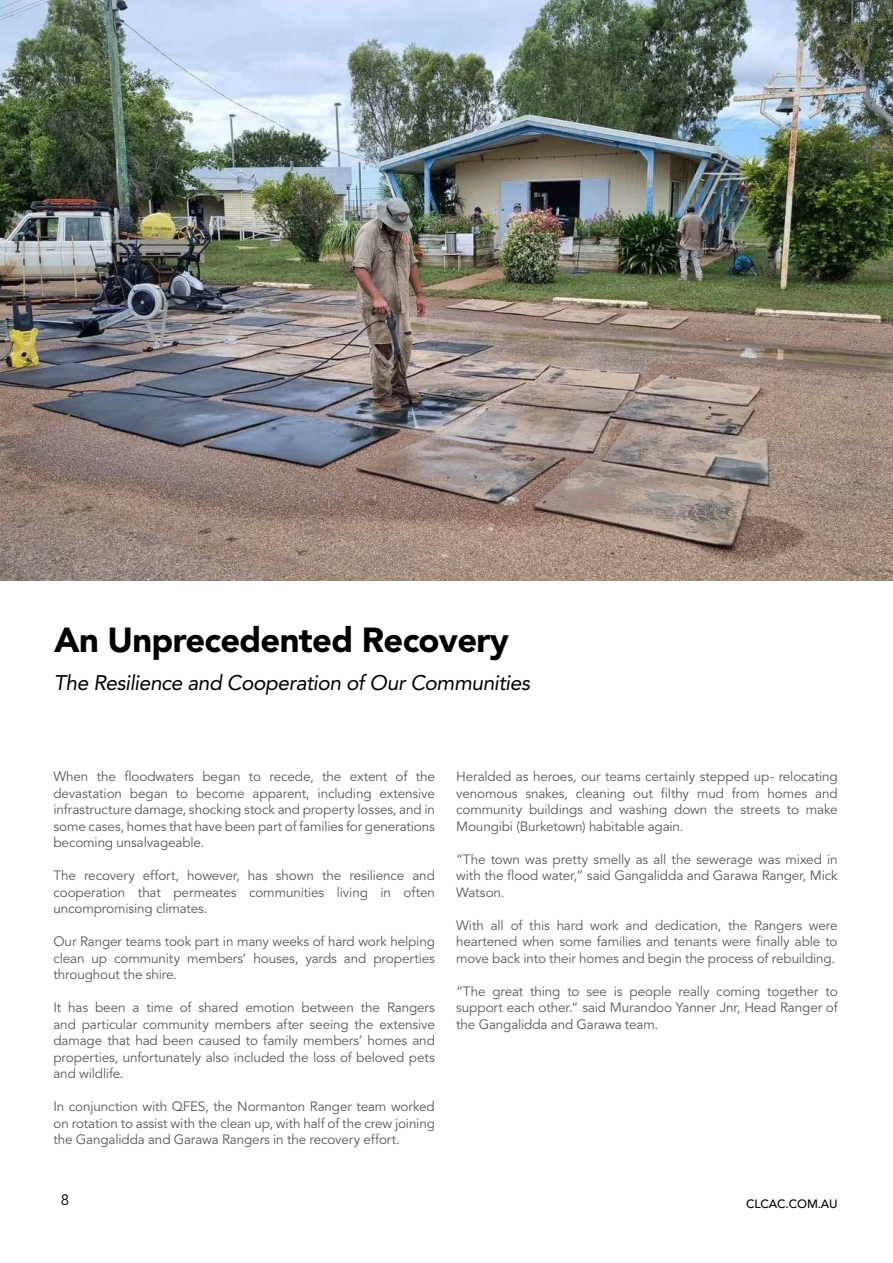
<style>
.page{position:relative;width:893px;height:1263px;background:#fff}
.page>*{position:absolute;margin:0;border:0;box-sizing:border-box;transform-origin:0 0}
.t1{font:900 34.5px "Avenir LT Pro";letter-spacing:-.02em;color:#000}
.t2{font:italic 21px "Avenir LT Pro";letter-spacing:-.025em;color:#000}
.t3{font:15px "Avenir LT Pro";color:#000}
.t4{font:13.5px/16.5px "Avenir LT Pro";letter-spacing:-.01em;color:#58595b;text-align:justify}
.t5{font:500 12px "Avenir LT Pro";letter-spacing:-.01em;color:#000}
</style>
<div class="page">
<img style="left:0;top:0;width:893px;height:580px">
<h1 class="t1" style="left:54px;top:619px;width:456px">An Unprecedented Recovery</h1>
<h2 class="t2" style="left:54px;top:670px;width:478px">The Resilience and Cooperation of Our Communities</h2>
<p class="t4" style="left:53px;top:769px;width:383px">When the floodwaters began to recede, the extent of the devastation began to become apparent, including extensive infrastructure damage, shocking stock and property losses, and in some cases, homes that have been part of families for generations becoming unsalvageable.</p>
<p class="t4" style="left:53px;top:868px;width:383px">The recovery effort, however, has shown the resilience and cooperation that permeates communities living in often uncompromising climates.</p>
<p class="t4" style="left:53px;top:933px;width:383px">Our Ranger teams took part in many weeks of hard work helping clean up community members’ houses, yards and properties throughout the shire.</p>
<p class="t4" style="left:53px;top:999px;width:383px">It has been a time of shared emotion between the Rangers and particular community members after seeing the extensive damage that had been caused to family members’ homes and properties, unfortunately also included the loss of beloved pets and wildlife.</p>
<p class="t4" style="left:53px;top:1098px;width:383px">In conjunction with QFES, the Normanton Ranger team worked on rotation to assist with the clean up, with half of the crew joining the Gangalidda and Garawa Rangers in the recovery effort.</p>
<p class="t4" style="left:456px;top:768px;width:383px">Heralded as heroes, our teams certainly stepped up- relocating venomous snakes, cleaning out filthy mud from homes and community buildings and washing down the streets to make Moungibi (Burketown) habitable again.</p>
<p class="t4" style="left:456px;top:851px;width:383px">“The town was pretty smelly as all the sewerage was mixed in with the flood water,” said Gangalidda and Garawa Ranger, Mick Watson.</p>
<p class="t4" style="left:456px;top:917px;width:383px">With all of this hard work and dedication, the Rangers were heartened when some families and tenants were finally able to move back into their homes and begin the process of rebuilding.</p>
<p class="t4" style="left:456px;top:983px;width:383px">“The great thing to see is people really coming together to support each other.” said Murandoo Yanner Jnr, Head Ranger of the Gangalidda and Garawa team.</p>
<p class="t3" style="left:61px;top:1191px;width:10px">8</p>
<p class="t5" style="left:746px;top:1197px;width:93px">CLCAC.COM.AU</p>
</div>
